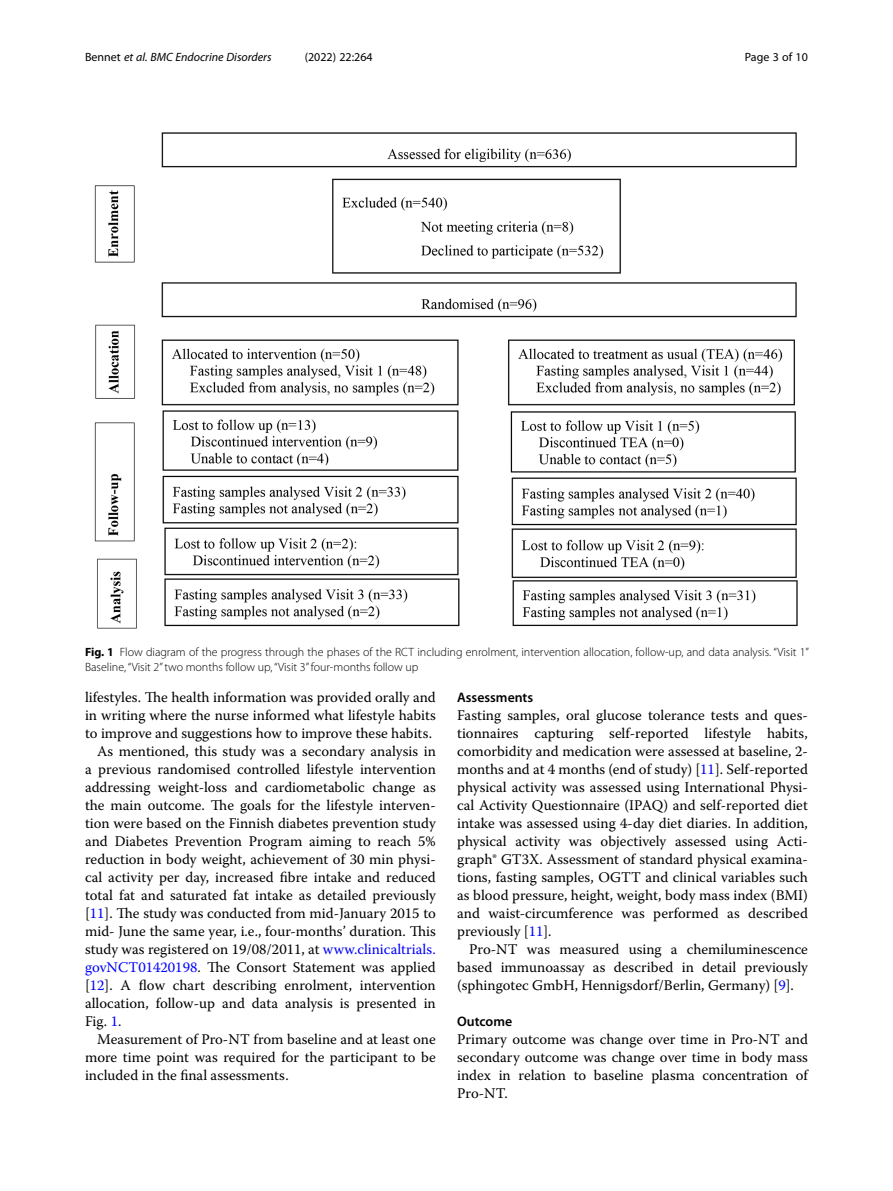
<style>
.page{position:relative;width:893px;height:1191px;background:#fff}
.page>*{position:absolute;margin:0;border:0;box-sizing:border-box;transform-origin:0 0}
.Body_Text_Indent{font:14.7px/18px "Warnock Pro";color:#000;text-align:justify}
.Body_Text{font:14.7px/18px "Warnock Pro";color:#000;text-align:justify}
.Head_2{font:600 13.8px "Myriad Pro";color:#000}
.Figure_Caption{font:300 12px/15px "Myriad Pro";color:#000}
.t1{font:italic 12px "Myriad Pro";color:#000}
.t2{font:12px "Myriad Pro";color:#000}
.s1{font-style:normal}
.s2{font-weight:700}
.s3{color:#00f}
</style>
<div class="page">
<img style="left:94px;top:132px;width:704px;height:497px">
<p class="t1" style="left:85px;top:50px;width:188px"><span class="s1">Bennet</span> et al. BMC Endocrine Disorders</p>
<p class="t2" style="left:305px;top:50px;width:70px">(2022) 22:264</p>
<p class="t2" style="left:745px;top:50px;width:65px">Page 3 of 10</p>
<p class="Figure_Caption" style="left:85px;top:645px;width:726px"><span class="s2">Fig. 1</span> Flow diagram of the progress through the phases of the RCT including enrolment, intervention allocation, follow-up, and data analysis. “Visit 1”<br>Baseline, “Visit 2” two months follow up, “Visit 3” four-months follow up</p>
<p class="Body_Text" style="left:85px;top:688px;width:352px">lifestyles. The health information was provided orally and in writing where the nurse informed what lifestyle habits to improve and suggestions how to improve these habits.</p>
<p class="Body_Text_Indent" style="left:85px;top:742px;width:352px;text-indent:12px">As mentioned, this study was a secondary analysis in a previous randomised controlled lifestyle intervention addressing weight-loss and cardiometabolic change as the main outcome. The goals for the lifestyle interven&shy;tion were based on the Finnish diabetes prevention study and Diabetes Prevention Program aiming to reach 5% reduction in body weight, achievement of 30 min physi&shy;cal activity per day, increased fibre intake and reduced total fat and saturated fat intake as detailed previously [<span class="s3">11</span>]. The study was conducted from mid-January 2015 to mid- June the same year, i.e., four-months’ duration. This study was registered on 19/08/2011, at <span class="s3">www.clinicaltrials. govNCT01420198</span>. The Consort Statement was applied [<span class="s3">12</span>]. A flow chart describing enrolment, intervention allocation, follow-up and data analysis is presented in Fig. <span class="s3">1</span>.</p>
<p class="Body_Text_Indent" style="left:85px;top:1030px;width:352px;text-indent:12px">Measurement of Pro-NT from baseline and at least one more time point was required for the participant to be included in the final assessments.</p>
<p class="Head_2" style="left:457px;top:689px;width:78px">Assessments</p>
<p class="Body_Text" style="left:457px;top:706px;width:352px">Fasting samples, oral glucose tolerance tests and ques&shy;tionnaires capturing self-reported lifestyle habits, comorbidity and medication were assessed at baseline, 2- months and at 4 months (end of study) [<span class="s3">11</span>]. Self-reported physical activity was assessed using International Physi&shy;cal Activity Questionnaire (IPAQ) and self-reported diet intake was assessed using 4-day diet diaries. In addition, physical activity was objectively assessed using Acti&shy;graph® GT3X. Assessment of standard physical examina&shy;tions, fasting samples, OGTT and clinical variables such as blood pressure, height, weight, body mass index (BMI) and waist-circumference was performed as described previously [<span class="s3">11</span>].</p>
<p class="Body_Text_Indent" style="left:457px;top:940px;width:352px;text-indent:12px">Pro-NT was measured using a chemiluminescence based immunoassay as described in detail previously (sphingotec GmbH, Hennigsdorf/Berlin, Germany) [<span class="s3">9</span>].</p>
<p class="Head_2" style="left:457px;top:1013px;width:57px">Outcome</p>
<p class="Body_Text" style="left:457px;top:1030px;width:352px">Primary outcome was change over time in Pro-NT and secondary outcome was change over time in body mass index in relation to baseline plasma concentration of Pro-NT.</p>
</div>
